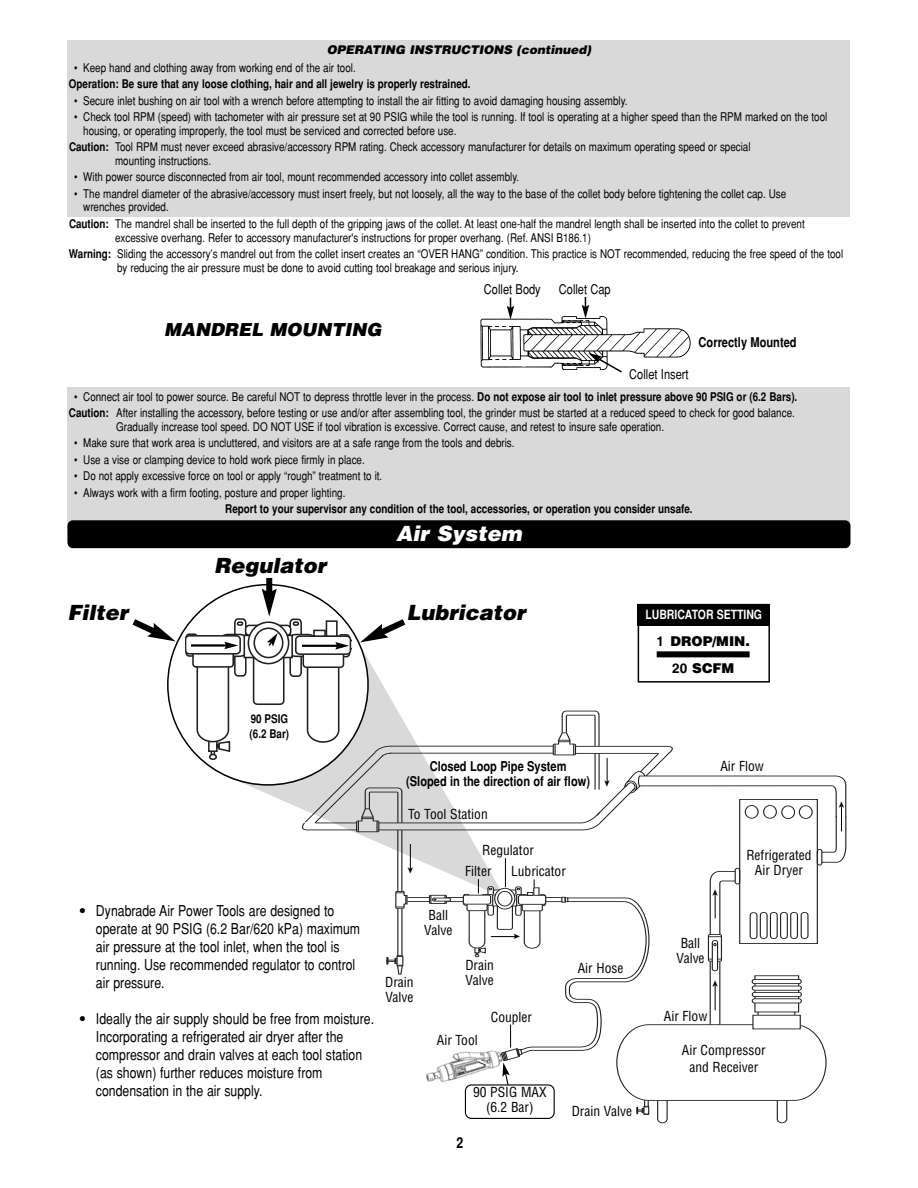
<style>
.page{position:relative;width:918px;height:1188px;background:#fff}
.page>*{position:absolute;margin:0;border:0;box-sizing:border-box;transform-origin:0 0}
.t1{font:italic 900 21px "Helvetica";color:#000}
.t2{font:italic 900 21px "Helvetica";color:#fff}
.t3{font:italic 900 18px "Helvetica";color:#000}
.t4{font:15px/18px "Helvetica";color:#000;scale:.82 1}
.t5{font:700 15px "Helvetica";color:#000;scale:.82 1}
.t6{font:condensed 13.5px/15px "Helvetica";color:#000;text-align:center}
.t7{font:700 13.5px/15px "Helvetica";color:#000;text-align:center;scale:.82 1}
.t8{font:13.5px "Helvetica";color:#000;scale:.82 1}
.t9{font:900 13.5px/26.7px "Helvetica";color:#000;text-align:center}
.t10{font:700 12.75px "Helvetica";color:#fff;scale:.82 1}
.t11{font:12px/13.5px "Helvetica";color:#000;scale:.82 1}
.t12{font:700 12px/14.4px "Helvetica";color:#000;scale:.82 1}
.t13{font:italic 900 12px "Helvetica";color:#000}
.s1{font-weight:700}
.s2{font-weight:900}
</style>
<div class="page">
<div style="left:266px;top:578px;width:6px;height:16px;background:#000"></div>
<div style="left:68px;top:40px;width:782px;height:177px;background:#d9d9d9"></div>
<div style="left:68px;top:387px;width:782px;height:154px;background:#d9d9d9"></div>
<div style="left:68px;top:520px;width:782px;height:28px;background:#000;border-radius:5px"></div>
<img style="left:480px;top:316px;width:211px;height:54px">
<svg style="left:507px;top:298px;width:7px;height:22px"></svg>
<svg style="left:588px;top:353px;width:36px;height:20px"></svg>
<svg style="left:582px;top:297px;width:7px;height:22px"></svg>
<svg style="left:132px;top:584px;width:715px;height:540px"></svg>
<p class="t13" style="left:327px;top:45px;width:268px">OPERATING INSTRUCTIONS (continued)</p>
<p class="t11" style="left:74px;top:62px;width:345px">• Keep hand and clothing away from working end of the air tool.</p>
<p class="t12" style="left:69px;top:78px;width:491px">Operation: Be sure that any loose clothing, hair and all jewelry is properly restrained.</p>
<p class="t11" style="left:74px;top:95px;width:677px">• Secure inlet bushing on air tool with a wrench before attempting to install the air fitting to avoid damaging housing assembly.</p>
<p class="t11" style="left:83px;top:111px;width:909px;text-indent:-9px">• Check tool RPM (speed) with tachometer with air pressure set at 90 PSIG while the tool is running. If tool is operating at a higher speed than the RPM marked on the tool housing, or operating improperly, the tool must be serviced and corrected before use.</p>
<p class="t11" style="left:115px;top:141px;width:777px;text-indent:-46px"><span class="s1">Caution:</span> Tool RPM must never exceed abrasive/accessory RPM rating. Check accessory manufacturer for details on maximum operating speed or special mounting instructions.</p>
<p class="t11" style="left:74px;top:171px;width:545px">• With power source disconnected from air tool, mount recommended accessory into collet assembly.</p>
<p class="t11" style="left:83px;top:188px;width:859px;text-indent:-9px">• The mandrel diameter of the abrasive/accessory must insert freely, but not loosely, all the way to the base of the collet body before tightening the collet cap. Use wrenches provided.</p>
<p class="t11" style="left:115px;top:218px;width:843px;text-indent:-46px"><span class="s1">Caution:</span> The mandrel shall be inserted to the full depth of the gripping jaws of the collet. At least one-half the mandrel length shall be inserted into the collet to prevent excessive overhang. Refer to accessory manufacturer's instructions for proper overhang. (Ref. ANSI B186.1)</p>
<p class="t11" style="left:117px;top:248px;width:887px;text-indent:-48px"><span class="s1">Warning:</span> Sliding the accessory’s mandrel out from the collet insert creates an “OVER HANG” condition. This practice is NOT recommended, reducing the free speed of the tool by reducing the air pressure must be done to avoid cutting tool breakage and serious injury.</p>
<p class="t8" style="left:484px;top:284px;width:71px">Collet Body</p>
<p class="t8" style="left:559px;top:284px;width:65px">Collet Cap</p>
<h2 class="t3" style="left:164px;top:323px;width:222px">MANDREL MOUNTING</h2>
<p class="t8" style="left:629px;top:369px;width:74px">Collet Insert</p>
<p class="t7" style="left:699px;top:336px;width:121px">Correctly Mounted</p>
<p class="t11" style="left:69px;top:389px;width:890px;line-height:16.5px;text-align:center">• Connect air tool to power source. Be careful NOT to depress throttle lever in the process. <span class="s1">Do not expose air tool to inlet pressure above 90 PSIG or (6.2 Bars).<br>Caution:</span> After installing the accessory, before testing or use and/or after assembling tool, the grinder must be started at a reduced speed to check for good balance.</p>
<p class="t11" style="left:116px;top:421px;width:670px">Gradually increase tool speed. DO NOT USE if tool vibration is excessive. Correct cause, and retest to insure safe operation.</p>
<p class="t11" style="left:74px;top:437px;width:539px">• Make sure that work area is uncluttered, and visitors are at a safe range from the tools and debris.</p>
<p class="t11" style="left:74px;top:454px;width:356px">• Use a vise or clamping device to hold work piece firmly in place.</p>
<p class="t11" style="left:74px;top:470px;width:377px">• Do not apply excessive force on tool or apply “rough” treatment to it.</p>
<p class="t11" style="left:74px;top:487px;width:332px">• Always work with a firm footing, posture and proper lighting.</p>
<p class="t12" style="left:225px;top:503px;width:572px">Report to your supervisor any condition of the tool, accessories, or operation you consider unsafe.</p>
<h1 class="t2" style="left:396px;top:526px;width:130px">Air System</h1>
<h1 class="t1" style="left:68px;top:605px;width:65px">Filter</h1>
<h1 class="t1" style="left:214px;top:558px;width:117px">Regulator</h1>
<h1 class="t1" style="left:407px;top:605px;width:124px">Lubricator</h1>
<p class="t10" style="left:645px;top:610px;width:144px">LUBRICATOR SETTING</p>
<p class="t9" style="left:656px;top:629px;width:95px"><span class="s1">1</span> DROP/MIN.<br><span class="s1">20</span> SCFM</p>
<p class="t12" style="left:250px;top:713px;width:50px">90 PSIG (6.2 Bar)</p>
<p class="t4" style="left:96px;top:903px;width:324px;text-indent:-17px"><span class="s2">•</span> Dynabrade Air Power Tools are designed to operate at 90 PSIG (6.2 Bar/620 kPa) maximum air pressure at the tool inlet, when the tool is running. Use recommended regulator to control air pressure.</p>
<p class="t4" style="left:96px;top:1011px;width:341px;text-indent:-17px"><span class="s2">•</span> Ideally the air supply should be free from moisture.<br>Incorporating a refrigerated air dryer after the compressor and drain valves at each tool station (as shown) further reduces moisture from condensation in the air supply.</p>
<p class="t7" style="left:406px;top:760px;width:226px">Closed Loop Pipe System<br>(Sloped in the direction of air flow)</p>
<p class="t6" style="left:408px;top:808px;width:81px">To Tool Station</p>
<p class="t6" style="left:511px;top:841px;width:56px;line-height:21px;text-align:left;text-indent:-29px">Regulator<br>Lubricator</p>
<p class="t6" style="left:465px;top:865px;width:28px">Filter</p>
<p class="t6" style="left:424px;top:908px;width:30px">Ball<br>Valve</p>
<p class="t6" style="left:465px;top:958px;width:30px">Drain</p>
<p class="t6" style="left:385px;top:975px;width:30px">Drain</p>
<p class="t6" style="left:466px;top:973px;width:30px">Valve</p>
<p class="t6" style="left:385px;top:990px;width:30px">Valve</p>
<p class="t6" style="left:437px;top:1034px;width:42px">Air Tool</p>
<p class="t6" style="left:491px;top:1011px;width:43px">Coupler</p>
<p class="t6" style="left:578px;top:962px;width:47px">Air Hose</p>
<p class="t5" style="left:457px;top:1137px;width:10px">2</p>
<p class="t6" style="left:473px;top:1086px;width:75px">90 PSIG MAX (6.2 Bar)</p>
<p class="t6" style="left:572px;top:1104px;width:62px">Drain Valve</p>
<p class="t6" style="left:720px;top:760px;width:45px">Air Flow</p>
<p class="t6" style="left:676px;top:937px;width:30px">Ball<br>Valve</p>
<p class="t6" style="left:664px;top:1009px;width:45px">Air Flow</p>
<p class="t6" style="left:746px;top:849px;width:67px">Refrigerated<br>Air Dryer</p>
<p class="t6" style="left:682px;top:1044px;width:85px;line-height:16.2px">Air Compressor and Receiver</p>
</div>
